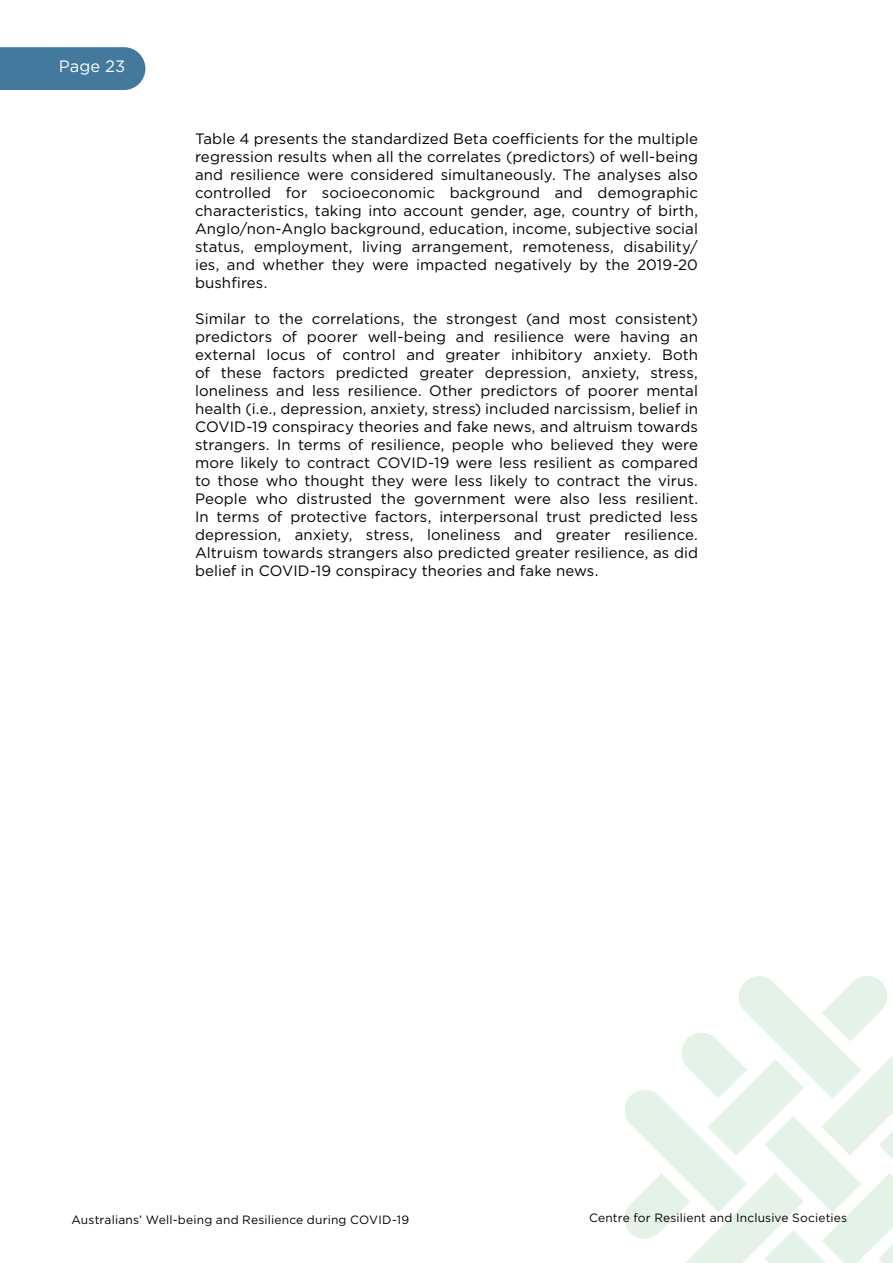
<style>
.page{position:relative;width:893px;height:1263px;background:#fff}
.page>*{position:absolute;margin:0;border:0;box-sizing:border-box;transform-origin:0 0}
.t1{font:16.5px "Gotham";letter-spacing:.005em;color:#fff}
.t2{font:15px/18px "Gotham";letter-spacing:.005em;color:#000;text-align:justify}
.t3{font:12px "Gotham";letter-spacing:.015em;color:#000}
</style>
<div class="page">
<svg style="left:626px;top:976px;width:267px;height:287px"></svg>
<div style="left:0;top:47px;width:145px;height:43px;background:#42799d"></div>
<p class="t1" style="left:59px;top:56px;width:68px">Page 23</p>
<p class="t2" style="left:195px;top:129px;width:504px">Table 4 presents the standardized Beta coefficients for the multiple regression results when all the correlates (predictors) of well-being and resilience were considered simultaneously. The analyses also controlled for socioeconomic background and demographic characteristics, taking into account gender, age, country of birth, Anglo/non-Anglo background, education, income, subjective social status, employment, living arrangement, remoteness, disability/ ies, and whether they were impacted negatively by the 2019-20 bushfires.</p>
<p class="t2" style="left:195px;top:309px;width:504px">Similar to the correlations, the strongest (and most consistent) predictors of poorer well-being and resilience were having an external locus of control and greater inhibitory anxiety. Both of these factors predicted greater depression, anxiety, stress, loneliness and less resilience. Other predictors of poorer mental health (i.e., depression, anxiety, stress) included narcissism, belief in COVID-19 conspiracy theories and fake news, and altruism towards strangers. In terms of resilience, people who believed they were more likely to contract COVID-19 were less resilient as compared to those who thought they were less likely to contract the virus.<br>People who distrusted the government were also less resilient.<br>In terms of protective factors, interpersonal trust predicted less depression, anxiety, stress, loneliness and greater resilience.<br>Altruism towards strangers also predicted greater resilience, as did belief in COVID-19 conspiracy theories and fake news.</p>
<p class="t3" style="left:71px;top:1212px;width:339px">Australians’ Well-being and Resilience during COVID-19</p>
<p class="t3" style="left:589px;top:1210px;width:260px">Centre for Resilient and Inclusive Societies</p>
</div>
